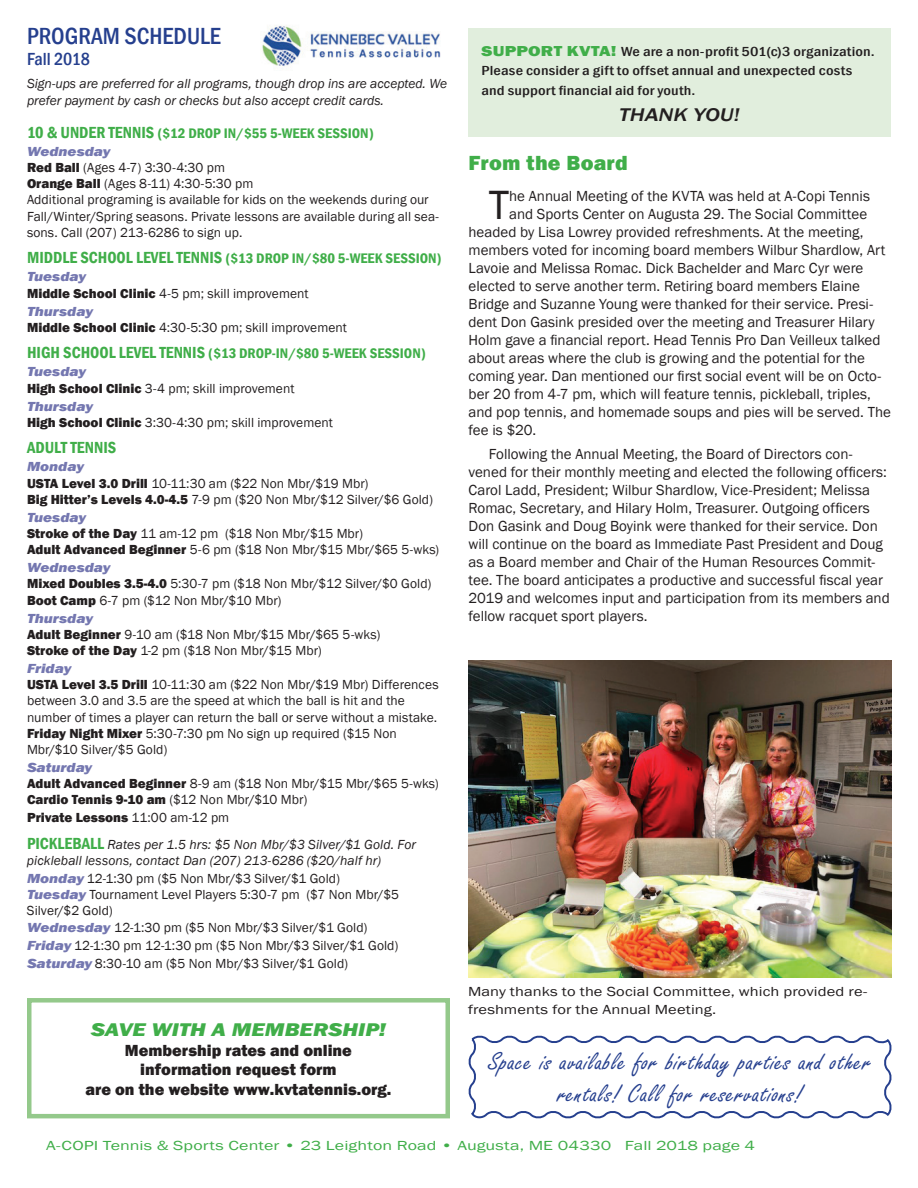
<style>
.page{position:relative;width:918px;height:1188px;background:#fff}
.page>*{position:absolute;margin:0;border:0;box-sizing:border-box;transform-origin:0 0}
.t1{font:42px "Franklin Gothic";color:#231f20}
.t2{font:27px/32.4px "Freestyle Script";letter-spacing:.025em;color:#253f8e;text-align:center}
.t3{font:500 condensed 24px "Franklin Gothic";color:#253f8e}
.t4{font:800 21px "Franklin Gothic";letter-spacing:.01em;color:#40ae49}
.t5{font:italic 800 18.9px "Franklin Gothic";letter-spacing:.005em;color:#40ae49;scale:1.22 1}
.t6{font:italic 500 18.9px "Franklin Gothic";color:#231f20;scale:1.22 1}
.t7{font:500 condensed 18px "Franklin Gothic";letter-spacing:-.005em;color:#253f8e}
.t8{font:800 16.5px/19.8px "Franklin Gothic";color:#231f20;text-align:center}
.t9{font:600 condensed 16.5px "Franklin Gothic";color:#40ae49}
.t10{font:15px/18px "Franklin Gothic";color:#231f20}
.t11{font:600 condensed 14.25px "Franklin Gothic";color:#40ae49;scale:1.05 1}
.t12{font:13.5px/16.2px "Franklin Gothic";letter-spacing:.005em;color:#231f20}
.t13{font:italic 13.5px/16.2px "Franklin Gothic";color:#231f20}
.t14{font:500 condensed 13.5px/19.5px "Franklin Gothic";letter-spacing:.01em;color:#231f20;scale:1.22 1}
.t15{font:13.5px/18px "Franklin Gothic";letter-spacing:.005em;color:#231f20;scale:1.22 1}
.t16{font:13.5px "Franklin Gothic";letter-spacing:.005em;color:#40ae49;scale:1.33 1}
.s1{font-size:16.5px}
.s2{font-weight:800;font-style:italic;color:#7477b0}
.s3{font-weight:800}
.s4{font-weight:800;font-style:normal}
.s5{font-style:normal}
.s6{font-weight:600;font-style:normal;font-stretch:condensed;font-size:16.5px;color:#40ae49}
.s7{font-weight:800;color:#7477b0}
.s8{font-weight:800;font-stretch:normal;font-size:14.85px;color:#40ae49}
</style>
<div class="page">
<svg style="left:468px;top:1035px;width:424px;height:84px"></svg>
<div style="left:27px;top:998px;width:423px;height:120px;border:4px solid #94c98b"></div>
<div style="left:468px;top:28px;width:423px;height:109px;background:#e1eedd"></div>
<img style="left:262px;top:25px;width:179px;height:42px">
<img style="left:468px;top:661px;width:423px;height:317px">
<h3 class="t3" style="left:27px;top:20px;width:195px">PROGRAM SCHEDULE</h3>
<h3 class="t7" style="left:27px;top:48px;width:64px">Fall 2018</h3>
<p class="t13" style="left:27px;top:76px;width:422px">Sign-ups are preferred for all programs, though drop ins are accepted. We prefer payment by cash or checks but also accept credit cards.</p>
<p class="t11" style="left:27px;top:124px;width:332px"><span class="s1">10 &amp; UNDER TENNIS</span> ($12 DROP IN/$55 5-WEEK SESSION)</p>
<p class="t12" style="left:27px;top:144px;width:414px"><span class="s2">Wednesday<br></span><span class="s3">Red Ball</span> (Ages 4-7) 3:30-4:30 pm<br><span class="s3">Orange Ball</span> (Ages 8-11) 4:30-5:30 pm<br>Additional programing is available for kids on the weekends during our Fall/Winter/Spring seasons. Private lessons are available during all sea&shy;sons. Call (207) 213-6286 to sign up.</p>
<p class="t11" style="left:27px;top:249px;width:396px"><span class="s1">MIDDLE SCHOOL LEVEL TENNIS</span> ($13 DROP IN/$80 5-WEEK SESSION)</p>
<p class="t12" style="left:27px;top:269px;width:283px"><span class="s2">Tuesday<br></span><span class="s3">Middle School Clinic</span> 4-5 pm; skill improvement</p>
<p class="t12" style="left:27px;top:303px;width:321px"><span class="s2">Thursday<br></span><span class="s3">Middle School Clinic</span> 4:30-5:30 pm; skill improvement</p>
<p class="t11" style="left:27px;top:344px;width:381px"><span class="s1">HIGH SCHOOL LEVEL TENNIS</span> ($13 DROP-IN/$80 5-WEEK SESSION)</p>
<p class="t12" style="left:27px;top:364px;width:269px"><span class="s2">Tuesday<br></span><span class="s3">High School Clinic</span> 3-4 pm; skill improvement</p>
<p class="t12" style="left:27px;top:398px;width:307px"><span class="s2">Thursday<br></span><span class="s3">High School Clinic</span> 3:30-4:30 pm; skill improvement</p>
<p class="t9" style="left:27px;top:437px;width:91px">ADULT TENNIS</p>
<p class="t12" style="left:27px;top:459px;width:408px"><span class="s2">Monday<br></span><span class="s3">USTA Level 3.0 Drill</span> 10-11:30 am ($22 Non Mbr/$19 Mbr)<br><span class="s3">Big Hitter’s Levels 4.0-4.5</span> 7-9 pm ($20 Non Mbr/$12 Silver/$6 Gold)</p>
<p class="t12" style="left:27px;top:509px;width:414px"><span class="s2">Tuesday<br></span><span class="s3">Stroke of the Day</span> 11 am-12 pm ($18 Non Mbr/$15 Mbr)<br><span class="s3">Adult Advanced Beginner</span> 5-6 pm ($18 Non Mbr/$15 Mbr/$65 5-wks)</p>
<p class="t12" style="left:27px;top:560px;width:406px"><span class="s2">Wednesday<br></span><span class="s3">Mixed Doubles 3.5-4.0</span> 5:30-7 pm ($18 Non Mbr/$12 Silver/$0 Gold)<br><span class="s3">Boot Camp</span> 6-7 pm ($12 Non Mbr/$10 Mbr)</p>
<p class="t12" style="left:27px;top:610px;width:355px"><span class="s2">Thursday<br></span><span class="s3">Adult Beginner</span> 9-10 am ($18 Non Mbr/$15 Mbr/$65 5-wks)<br><span class="s3">Stroke of the Day</span> 1-2 pm ($18 Non Mbr/$15 Mbr)</p>
<p class="t12" style="left:27px;top:661px;width:413px"><span class="s2">Friday<br></span><span class="s3">USTA Level 3.5 Drill</span> 10-11:30 am ($22 Non Mbr/$19 Mbr) Differences between 3.0 and 3.5 are the speed at which the ball is hit and the number of times a player can return the ball or serve without a mistake.<br><span class="s3">Friday Night Mixer</span> 5:30-7:30 pm No sign up required ($15 Non Mbr/$10 Silver/$5 Gold)</p>
<p class="t12" style="left:27px;top:760px;width:413px"><span class="s2">Saturday<br></span><span class="s3">Adult Advanced Beginner</span> 8-9 am ($18 Non Mbr/$15 Mbr/$65 5-wks)<br><span class="s3">Cardio Tennis 9-10 am</span> ($12 Non Mbr/$10 Mbr)</p>
<p class="t13" style="left:27px;top:805px;width:391px;line-height:26.5px"><span class="s4">Private Lessons</span> <span class="s5">11:00 am-12 pm<br></span><span class="s6">PICKLEBALL</span> Rates per 1.5 hrs: $5 Non Mbr/$3 Silver/$1 Gold. For</p>
<p class="t13" style="left:27px;top:852px;width:356px;line-height:18px">pickleball lessons, contact Dan (207) 213-6286 ($20/half hr)<br><span class="s7">Monday</span> <span class="s5">12-1:30 pm ($5 Non Mbr/$3 Silver/$1 Gold)</span></p>
<p class="t12" style="left:27px;top:887px;width:374px"><span class="s2">Tuesday</span> Tournament Level Players 5:30-7 pm ($7 Non Mbr/$5<br>Silver/$2 Gold)<br><span class="s2">Wednesday</span> 12-1:30 pm ($5 Non Mbr/$3 Silver/$1 Gold)</p>
<p class="t12" style="left:27px;top:936px;width:373px;line-height:18px"><span class="s2">Friday</span> 12-1:30 pm 12-1:30 pm ($5 Non Mbr/$3 Silver/$1 Gold)<br><span class="s2">Saturday</span> 8:30-10 am ($5 Non Mbr/$3 Silver/$1 Gold)</p>
<h3 class="t5" style="left:91px;top:1017px;width:244px">Save with a membership!</h3>
<p class="t8" style="left:85px;top:1040px;width:308px">Membership rates and online information request form<br>are on the website www.kvtatennis.org.</p>
<p class="t14" style="left:482px;top:41px;width:324px"><span class="s8">SUPPORT KVTA!</span> We are a non-profit 501(c)3 organization.<br>Please consider a gift to offset annual and unexpected costs and support financial aid for youth.</p>
<h3 class="t6" style="left:619px;top:103px;width:100px">THANK YOU!</h3>
<h3 class="t4" style="left:469px;top:149px;width:161px">From the Board</h3>
<h1 class="t1" style="left:489px;top:179px;width:22px">T</h1>
<p class="t10" style="left:509px;top:188px;width:362px">he Annual Meeting of the KVTA was held at A-Copi Tennis</p>
<p class="t10" style="left:509px;top:206px;width:360px">and Sports Center on Augusta 29. The Social Committee</p>
<p class="t10" style="left:469px;top:224px;width:396px">headed by Lisa Lowrey provided refreshments. At the meeting,</p>
<p class="t10" style="left:469px;top:242px;width:418px">members voted for incoming board members Wilbur Shardlow, Art</p>
<p class="t10" style="left:469px;top:260px;width:396px">Lavoie and Melissa Romac. Dick Bachelder and Marc Cyr were</p>
<p class="t10" style="left:469px;top:278px;width:393px">elected to serve another term. Retiring board members Elaine</p>
<p class="t10" style="left:469px;top:296px;width:406px">Bridge and Suzanne Young were thanked for their service. Presi-</p>
<p class="t10" style="left:469px;top:314px;width:408px">dent Don Gasink presided over the meeting and Treasurer Hilary</p>
<p class="t10" style="left:469px;top:332px;width:414px">Holm gave a financial report. Head Tennis Pro Dan Veilleux talked</p>
<p class="t10" style="left:469px;top:350px;width:398px">about areas where the club is growing and the potential for the</p>
<p class="t10" style="left:469px;top:368px;width:414px">coming year. Dan mentioned our first social event will be on Octo-</p>
<p class="t10" style="left:469px;top:386px;width:404px">ber 20 from 4-7 pm, which will feature tennis, pickleball, triples,</p>
<p class="t10" style="left:469px;top:404px;width:424px">and pop tennis, and homemade soups and pies will be served. The</p>
<p class="t10" style="left:469px;top:422px;width:69px">fee is $20.</p>
<p class="t10" style="left:469px;top:446px;width:423px;text-indent:20px">Following the Annual Meeting, the Board of Directors con&shy;vened for their monthly meeting and elected the following officers:<br>Carol Ladd, President; Wilbur Shardlow, Vice-President; Melissa Romac, Secretary, and Hilary Holm, Treasurer. Outgoing officers Don Gasink and Doug Boyink were thanked for their service. Don will continue on the board as Immediate Past President and Doug as a Board member and Chair of the Human Resources Commit&shy;tee. The board anticipates a productive and successful fiscal year 2019 and welcomes input and participation from its members and fellow racquet sport players.</p>
<p class="t15" style="left:468px;top:982px;width:329px">Many thanks to the Social Committee, which provided re&shy;freshments for the Annual Meeting.</p>
<h2 class="t2" style="left:489px;top:1047px;width:384px">Space is available for birthday parties and other rentals! Call for reservations!</h2>
<p class="t16" style="left:46px;top:1138px;width:535px">A-COPI Tennis &amp; Sports Center • 23 Leighton Road • Augusta, ME 04330 Fall 2018 page 4</p>
</div>
